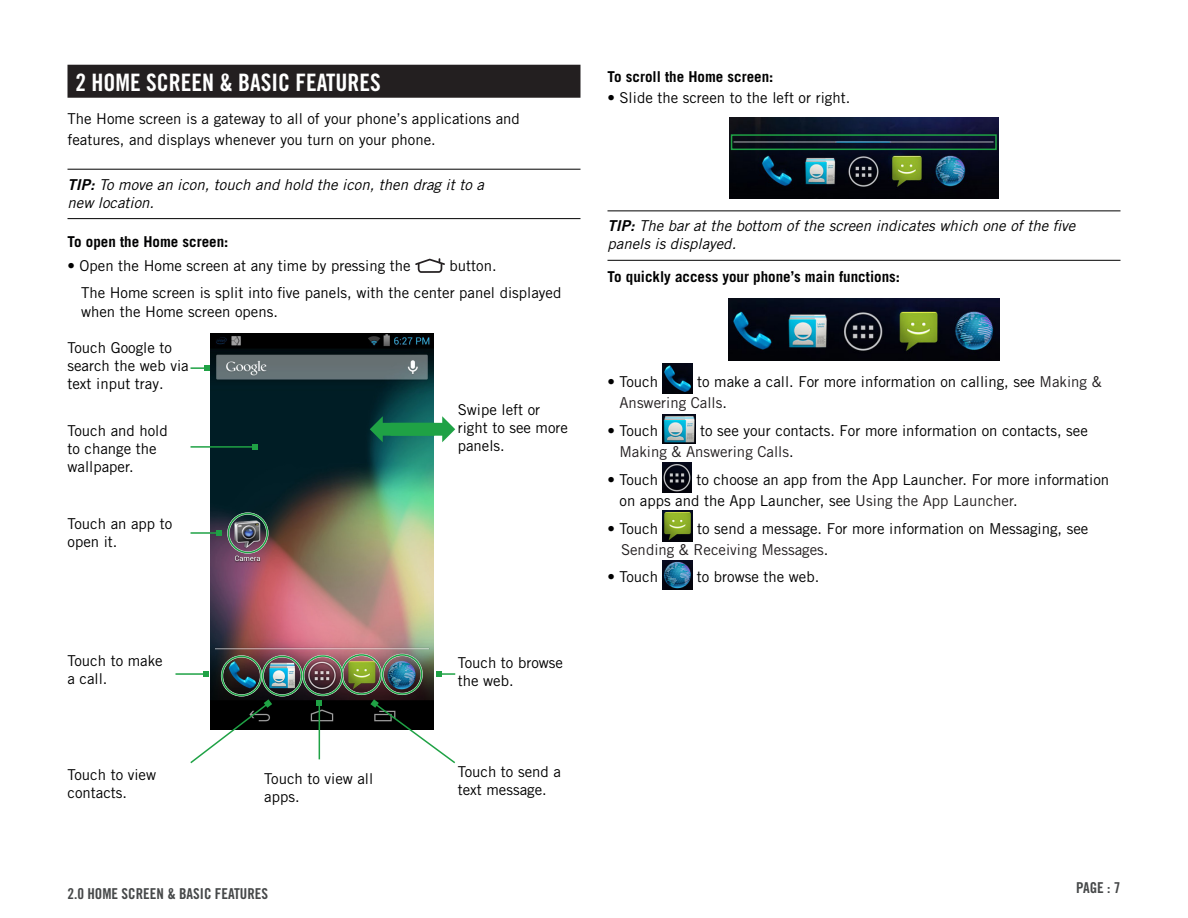
<style>
.page{position:relative;width:1188px;height:918px;background:#fff}
.page>*{position:absolute;margin:0;border:0;box-sizing:border-box;transform-origin:0 0}
.Main_Head{font:24px "Trade Gothic LT Pro Bd Cn 20";color:#fff}
.Body_Copy{font:15px/21px "Trade Gothic LT Pro";color:#000001}
.Call_Out_-_Flush_Lef{font:15px/18px "Trade Gothic LT Pro";color:#000001}
.Tips___Notes{font:italic 15px/18px "Trade Gothic LT Pro";color:#000001}
.Body_Bullet_Indent{font:15px/19.5px "Trade Gothic LT Pro";color:#000001}
.Body_Head{font:700 15px "Trade Gothic LT Pro";color:#000001}
.Footer_Text{font:15px "Trade Gothic LT Pro Bd Cn 20";color:#464849}
.s1{font-family:"Trade Gothic LT Pro Bd 2 Obl";font-style:normal}
.s2{color:#231f20}
</style>
<div class="page">
<div style="left:68px;top:65px;width:512px;height:33px;background:#231f20"></div>
<hr style="left:68px;top:169px;width:512px;height:1px;background:#000001">
<hr style="left:68px;top:218px;width:512px;height:1px;background:#000001">
<svg style="left:415px;top:258px;width:30px;height:15px"></svg>
<img style="left:211px;top:333px;width:223px;height:397px">
<svg style="left:370px;top:416px;width:85px;height:26px;background:#349263"></svg>
<svg style="left:436px;top:671px;width:19px;height:6px"></svg>
<hr style="left:176px;top:673px;width:30px;height:2px;background:#1fa245">
<svg style="left:203px;top:671px;width:6px;height:6px"></svg>
<hr style="left:191px;top:446px;width:64px;height:2px;background:#1fa245">
<svg style="left:252px;top:444px;width:6px;height:6px"></svg>
<svg style="left:191px;top:365px;width:19px;height:6px"></svg>
<hr style="left:191px;top:532px;width:28px;height:2px;background:#1fa245">
<svg style="left:216px;top:530px;width:6px;height:6px"></svg>
<svg style="left:190px;top:699px;width:82px;height:65px"></svg>
<svg style="left:370px;top:699px;width:85px;height:65px"></svg>
<hr style="left:319px;top:703px;width:1px;height:56px;background:#1fa245">
<svg style="left:316px;top:700px;width:6px;height:6px"></svg>
<div style="left:221px;top:655px;width:41px;height:42px;border:2px solid #fff;border-radius:50%"></div>
<div style="left:221px;top:656px;width:41px;height:40px;border:2px solid #1fa245;border-radius:50%"></div>
<div style="left:262px;top:655px;width:41px;height:42px;border:2px solid #fff;border-radius:50%"></div>
<div style="left:262px;top:656px;width:40px;height:40px;border:2px solid #1fa245;border-radius:50%"></div>
<div style="left:341px;top:654px;width:41px;height:41px;border:2px solid #1fa245;border-radius:50%"></div>
<div style="left:382px;top:654px;width:41px;height:41px;border:2px solid #fff;border-radius:50%"></div>
<div style="left:382px;top:654px;width:40px;height:41px;border:2px solid #1fa245;border-radius:50%"></div>
<div style="left:227px;top:512px;width:42px;height:42px;border:2px solid #fff;border-radius:50%"></div>
<div style="left:228px;top:513px;width:40px;height:40px;border:2px solid #1fa245;border-radius:50%"></div>
<hr style="left:608px;top:211px;width:512px;height:1px;background:#000001">
<hr style="left:608px;top:260px;width:512px;height:1px;background:#000001">
<img style="left:663px;top:363px;width:30px;height:30px">
<img style="left:663px;top:414px;width:33px;height:30px">
<img style="left:663px;top:463px;width:29px;height:29px">
<img style="left:663px;top:511px;width:30px;height:30px">
<img style="left:663px;top:560px;width:29px;height:30px">
<div style="left:302px;top:655px;width:41px;height:41px;border:2px solid #fff;border-radius:50%"></div>
<div style="left:303px;top:655px;width:40px;height:41px;border:2px solid #1fa245;border-radius:50%"></div>
<img style="left:729px;top:117px;width:269px;height:81px">
<div style="left:731px;top:134px;width:266px;height:16px;border:2px solid #1fa245"></div>
<img style="left:729px;top:298px;width:270px;height:63px">
<p class="Main_Head" style="left:76px;top:67px;width:307px">2 HOME SCREEN &amp; BASIC FEATURES</p>
<p class="Body_Copy" style="left:68px;top:108px;width:454px">The Home screen is a gateway to all of your phone’s applications and features, and displays whenever you turn on your phone.</p>
<p class="Tips___Notes" style="left:68px;top:176px;width:418px"><span class="s1">TIP:</span> To move an icon, touch and hold the icon, then drag it to a new location.</p>
<p class="Body_Head" style="left:68px;top:233px;width:162px">To open the Home screen:</p>
<p class="Body_Copy" style="left:68px;top:255px;width:345px">• Open the Home screen at any time by pressing the</p>
<p class="Body_Copy" style="left:450px;top:255px;width:49px">button.</p>
<p class="Body_Bullet_Indent" style="left:81px;top:282px;width:482px">The Home screen is split into five panels, with the center panel displayed when the Home screen opens.</p>
<p class="Call_Out_-_Flush_Lef" style="left:68px;top:339px;width:123px">Touch Google to search the web via text input tray.</p>
<p class="Call_Out_-_Flush_Lef" style="left:68px;top:421px;width:102px">Touch and hold to change the wallpaper.</p>
<p class="Call_Out_-_Flush_Lef" style="left:68px;top:514px;width:106px">Touch an app to open it.</p>
<p class="Call_Out_-_Flush_Lef" style="left:458px;top:400px;width:112px">Swipe left or right to see more panels.</p>
<p class="Call_Out_-_Flush_Lef" style="left:68px;top:652px;width:97px">Touch to make a call.</p>
<p class="Call_Out_-_Flush_Lef" style="left:458px;top:653px;width:107px">Touch to browse the web.</p>
<p class="Call_Out_-_Flush_Lef" style="left:68px;top:765px;width:90px">Touch to view contacts.</p>
<p class="Call_Out_-_Flush_Lef" style="left:264px;top:770px;width:111px">Touch to view all apps.</p>
<p class="Footer_Text" style="left:68px;top:885px;width:202px">2.0 HOME SCREEN &amp; BASIC FEATURES</p>
<p class="Call_Out_-_Flush_Lef" style="left:458px;top:762px;width:105px">Touch to send a text message.</p>
<p class="Body_Head" style="left:608px;top:68px;width:167px">To scroll the Home screen:</p>
<p class="Body_Copy" style="left:608px;top:87px;width:244px">• Slide the screen to the left or right.</p>
<p class="Tips___Notes" style="left:608px;top:217px;width:469px"><span class="s1">TIP:</span> The bar at the bottom of the screen indicates which one of the five panels is displayed.</p>
<p class="Body_Head" style="left:608px;top:268px;width:294px">To quickly access your phone’s main functions:</p>
<p class="Body_Copy" style="left:620px;top:371px;width:484px;text-indent:78px">to make a call. For more information on calling, see <span class="s2">Making &amp;<br>Answering Calls</span>.</p>
<p class="Body_Copy" style="left:608px;top:420px;width:52px">• Touch</p>
<p class="Body_Copy" style="left:608px;top:371px;width:52px">• Touch</p>
<p class="Body_Copy" style="left:620px;top:420px;width:470px;text-indent:81px">to see your contacts. For more information on contacts, see<br><span class="s2">Making &amp; Answering Calls</span>.</p>
<p class="Body_Copy" style="left:608px;top:469px;width:52px">• Touch</p>
<p class="Body_Copy" style="left:620px;top:469px;width:491px;text-indent:77px">to choose an app from the App Launcher. For more information on apps and the App Launcher, see <span class="s2">Using the App Launcher</span>.</p>
<p class="Body_Copy" style="left:608px;top:518px;width:52px">• Touch</p>
<p class="Body_Copy" style="left:621px;top:518px;width:469px;text-indent:76px">to send a message. For more information on Messaging, see<br><span class="s2">Sending &amp; Receiving Messages</span>.</p>
<p class="Body_Copy" style="left:608px;top:566px;width:52px">• Touch</p>
<p class="Body_Copy" style="left:697px;top:566px;width:124px">to browse the web.</p>
<p class="Footer_Text" style="left:1076px;top:879px;width:46px">PAGE : 7</p>
</div>
